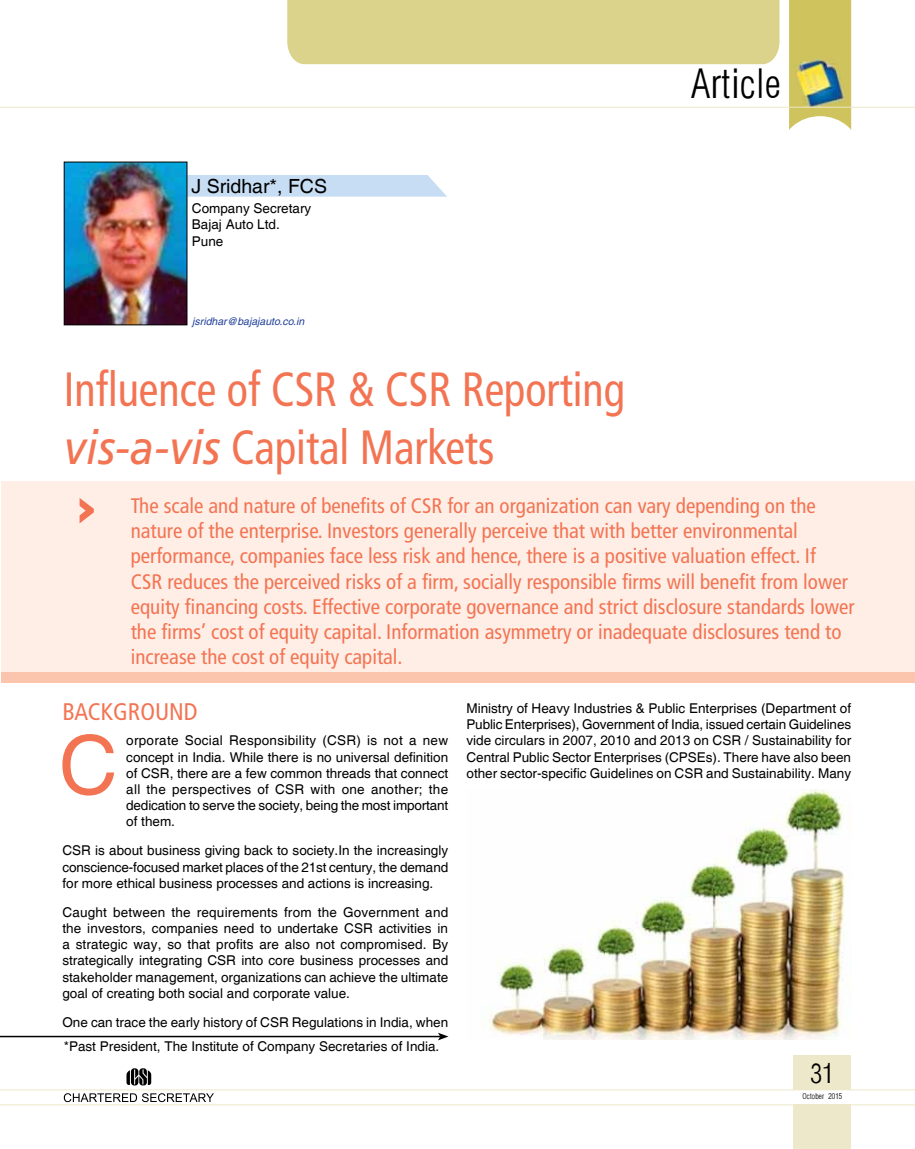
<style>
.page{position:relative;width:915px;height:1149px;background:#fff}
.page>*{position:absolute;margin:0;border:0;box-sizing:border-box;transform-origin:0 0}
.t1{font:81.15px "Helvetica";color:#f37453}
.t2{font:condensed 48px/57.6px "Frutiger";color:#f37453;scale:.92 1}
.t3{font:45px "Helvetica Condensed Light Li";color:#000}
.t4{font:30px "Helvetica Condensed Light Li";color:#000}
.t5{font:condensed 24px "Frutiger";color:#f37453}
.t6{font:condensed 21px/25.2px "Frutiger";color:#f37453}
.t7{font:19.5px "Helvetica";color:#000}
.t8{font:13.5px/16.2px "Helvetica";color:#000;text-align:justify}
.t9{font:italic 10.5px "Helvetica";color:#21409a}
.t10{font:9px "Helvetica Condensed Light Li";color:#000}
.s1{font-style:italic;font-stretch:normal}
</style>
<div class="page">
<hr style="left:0;top:1089px;width:914px;height:1px;background:#ede8c9">
<hr style="left:0;top:1104px;width:914px;height:1px;background:#ede8c9">
<svg style="left:64px;top:1093px;width:150px;height:8px"></svg>
<svg style="left:788px;top:0;width:62px;height:130px;background:#d5cc74"></svg>
<div style="left:287px;top:0;width:492px;height:64px;background:#dbd28b"></div>
<div style="left:793px;top:1054px;width:57px;height:35px;background:#ede8c9"></div>
<div style="left:793px;top:1104px;width:57px;height:44px;background:#ede8c9"></div>
<img style="left:793px;top:54px;width:54px;height:58px">
<hr style="left:0;top:107px;width:914px;height:1px;background:#ede8c9">
<svg style="left:126px;top:1068px;width:25px;height:17px"></svg>
<img style="left:489px;top:789px;width:357px;height:249px">
<div style="left:1px;top:480px;width:913px;height:197px;background:#feeee6"></div>
<div style="left:1px;top:672px;width:913px;height:10px;background:#fbc4ad"></div>
<svg style="left:187px;top:175px;width:260px;height:22px;background:#c9def3"></svg>
<img style="left:66px;top:164px;width:119px;height:159px">
<div style="left:64px;top:162px;width:123px;height:163px;border:1px solid #000"></div>
<svg style="left:79px;top:498px;width:15px;height:26px"></svg>
<hr style="left:0;top:1035px;width:440px;height:1px;background:#000">
<svg style="left:438px;top:1032px;width:10px;height:8px"></svg>
<h3 class="t7" style="left:191px;top:175px;width:137px">J Sridhar*, FCS</h3>
<p class="t8" style="left:192px;top:201px;width:121px;text-align:left">Company Secretary<br>Bajaj Auto Ltd.<br>Pune</p>
<p class="t9" style="left:192px;top:315px;width:114px">jsridhar@bajajauto.co.in</p>
<h3 class="t3" style="left:691px;top:67px;width:91px">Article</h3>
<h2 class="t2" style="left:64px;top:361px;width:611px">Influence of Csr &amp; Csr Reporting <span class="s1">vis-a-vis</span> Capital Markets</h2>
<p class="t6" style="left:131px;top:493px;width:725px">The scale and nature of benefits of CSR for an organization can vary depending on the nature of the enterprise. Investors generally perceive that with better environmental performance, companies face less risk and hence, there is a positive valuation effect. If<br>CSR reduces the perceived risks of a firm, socially responsible firms will benefit from lower equity financing costs. Effective corporate governance and strict disclosure standards lower the firms’ cost of equity capital. Information asymmetry or inadequate disclosures tend to increase the cost of equity capital.</p>
<h3 class="t5" style="left:62px;top:697px;width:137px">BACKGROUND</h3>
<h1 class="t1" style="left:59px;top:718px;width:60px">C</h1>
<p class="t8" style="left:126px;top:732px;width:323px">orporate Social Responsibility (CSR) is not a new concept in India. While there is no universal definition of CSR, there are a few common threads that connect all the perspectives of CSR with one another; the dedication to serve the society, being the most important of them.</p>
<p class="t8" style="left:62px;top:842px;width:387px">CSR is about business giving back to society.In the increasingly conscience-focused market places of the 21st century, the demand for more ethical business processes and actions is increasing.</p>
<p class="t8" style="left:62px;top:904px;width:387px">Caught between the requirements from the Government and the investors, companies need to undertake CSR activities in a strategic way, so that profits are also not compromised. By strategically integrating CSR into core business processes and stakeholder management, organizations can achieve the ultimate goal of creating both social and corporate value.</p>
<p class="t8" style="left:62px;top:1014px;width:387px">One can trace the early history of CSR Regulations in India, when</p>
<p class="t8" style="left:64px;top:1038px;width:377px">*Past President, The Institute of Company Secretaries of India.</p>
<p class="t8" style="left:466px;top:700px;width:386px">Ministry of Heavy Industries &amp; Public Enterprises (Department of Public Enterprises), Government of India, issued certain Guidelines vide circulars in 2007, 2010 and 2013 on CSR / Sustainability for Central Public Sector Enterprises (CPSEs). There have also been other sector-specific Guidelines on CSR and Sustainability. Many</p>
<h3 class="t4" style="left:810px;top:1061px;width:25px">31</h3>
<p class="t10" style="left:802px;top:1092px;width:41px">October 2015</p>
</div>
